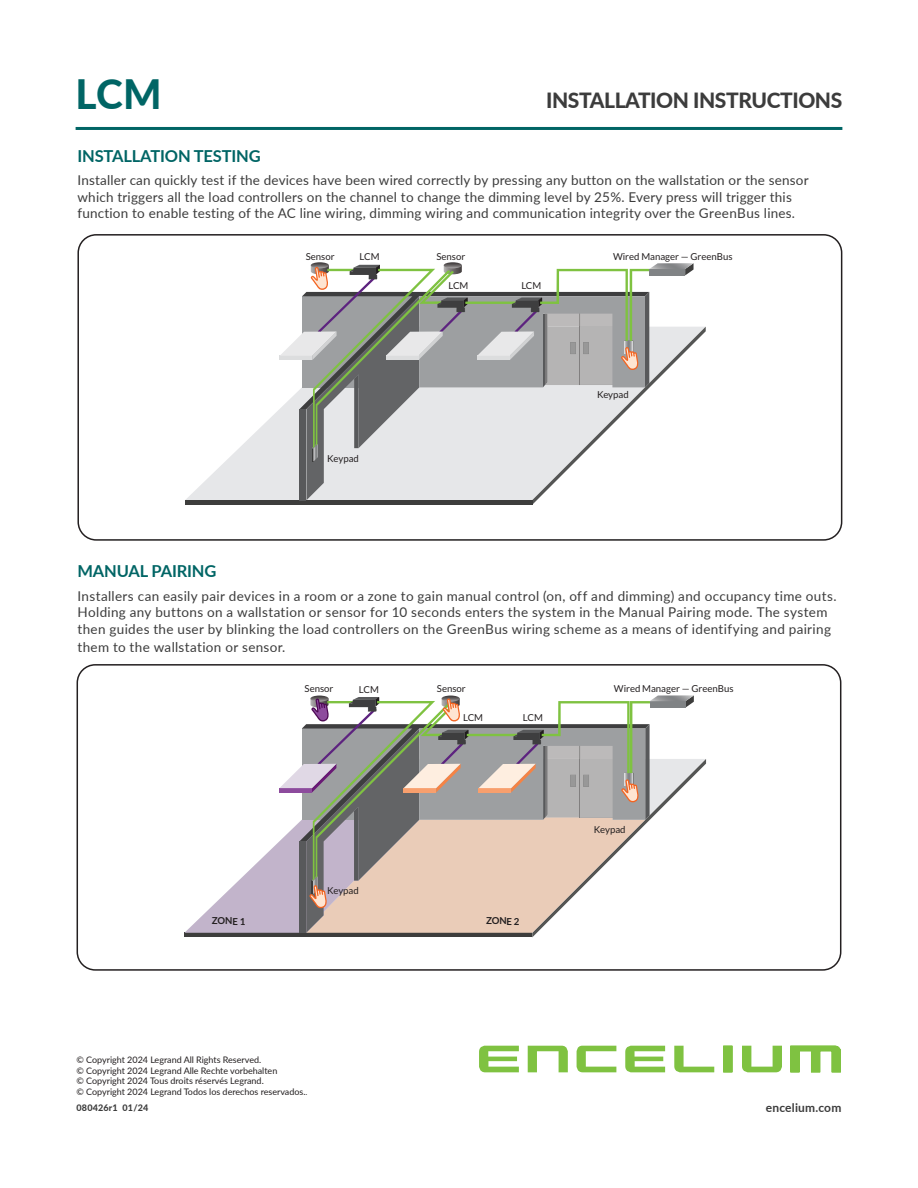
<style>
.page{position:relative;width:918px;height:1188px;background:#fff}
.page>*{position:absolute;margin:0;border:0;box-sizing:border-box;transform-origin:0 0}
.t1{font:800 40.5px "Lato";color:#006565}
.t2{font:800 21px "Lato";letter-spacing:-.02em;color:#3c3c3c}
.Installation_Copy_Heading_Spacing{font:700 16.5px "Lato";letter-spacing:-.01em;color:#006565}
.Installation_Copy_Spacing{font:700 16.5px "Lato";letter-spacing:-.01em;color:#006565}
.Letter_Tablehead_9{font:13.5px/16.5px "Lato";letter-spacing:.025em;color:#3c3c3c}
.Installation_Copy_Spacing-2{font:13.5px/16.5px "Lato";letter-spacing:.015em;color:#3c3c3c}
.t3{font:700 12px "Lato";letter-spacing:.015em;color:#3c3c3c}
.t4{font:9.6px "Lato";letter-spacing:-.005em;color:#231f20}
.t5{font:700 9.6px "Lato";letter-spacing:-.005em;color:#231f20}
.t6{font:9px/10.5px "Lato";color:#231f20}
.t7{font:800 9px "Lato";letter-spacing:.02em;color:#3c3c3c}
.s1{font-size:8.25px;color:#3c3c3c}
</style>
<div class="page">
<svg style="left:479px;top:1046px;width:40px;height:26px"></svg>
<svg style="left:528px;top:1046px;width:40px;height:26px"></svg>
<svg style="left:577px;top:1046px;width:39px;height:26px"></svg>
<svg style="left:625px;top:1046px;width:40px;height:26px"></svg>
<svg style="left:674px;top:1046px;width:40px;height:26px"></svg>
<svg style="left:723px;top:1046px;width:9px;height:26px"></svg>
<svg style="left:742px;top:1046px;width:40px;height:26px"></svg>
<svg style="left:790px;top:1046px;width:51px;height:26px"></svg>
<hr style="left:76px;top:127px;width:766px;height:3px;background:#006565">
<svg style="left:185px;top:695px;width:521px;height:242px"></svg>
<div style="left:77px;top:664px;width:764px;height:307px;border:2px solid #231f20;border-radius:18px"></div>
<svg style="left:186px;top:355px;width:94px;height:145px"></svg>
<div style="left:185px;top:500px;width:347px;height:5px;background:#3d3d3c"></div>
<svg style="left:280px;top:262px;width:426px;height:243px"></svg>
<div style="left:77px;top:234px;width:765px;height:307px;border:2px solid #231f20;border-radius:18px"></div>
<h1 class="t1" style="left:76px;top:64px;width:87px">LCM</h1>
<h2 class="t2" style="left:546px;top:85px;width:298px">INSTALLATION INSTRUCTIONS</h2>
<p class="Installation_Copy_Heading_Spacing" style="left:77px;top:144px;width:185px">INSTALLATION TESTING</p>
<p class="Installation_Copy_Spacing-2" style="left:77px;top:171px;width:733px">Installer can quickly test if the devices have been wired correctly by pressing any button on the wallstation or the sensor which triggers all the load controllers on the channel to change the dimming level by 25%. Every press will trigger this function to enable testing of the AC line wiring, dimming wiring and communication integrity over the GreenBus lines.</p>
<p class="t4" style="left:306px;top:251px;width:30px">Sensor</p>
<p class="t4" style="left:360px;top:251px;width:21px">LCM</p>
<p class="t4" style="left:437px;top:251px;width:30px">Sensor</p>
<p class="t4" style="left:448px;top:280px;width:21px">LCM</p>
<p class="t4" style="left:521px;top:280px;width:21px">LCM</p>
<p class="t4" style="left:327px;top:453px;width:33px">Keypad</p>
<p class="t4" style="left:613px;top:251px;width:121px">Wired Manager — GreenBus</p>
<p class="t4" style="left:597px;top:390px;width:33px">Keypad</p>
<p class="Installation_Copy_Spacing" style="left:77px;top:559px;width:140px">MANUAL PAIRING</p>
<p class="Letter_Tablehead_9" style="left:77px;top:587px;width:761px">Installers can easily pair devices in a room or a zone to gain manual control (on, off and dimming) and occupancy time outs.<br>Holding any buttons on a wallstation or sensor for 10 seconds enters the system in the Manual Pairing mode. The system then guides the user by blinking the load controllers on the GreenBus wiring scheme as a means of identifying and pairing</p>
<p class="Letter_Tablehead_9" style="left:77px;top:638px;width:209px">them to the wallstation or sensor.</p>
<p class="t4" style="left:614px;top:683px;width:121px">Wired Manager — GreenBus</p>
<p class="t4" style="left:305px;top:683px;width:30px">Sensor</p>
<p class="t4" style="left:437px;top:683px;width:30px">Sensor</p>
<p class="t4" style="left:463px;top:713px;width:22px">LCM</p>
<p class="t4" style="left:359px;top:685px;width:22px">LCM</p>
<p class="t4" style="left:523px;top:713px;width:22px">LCM</p>
<p class="t4" style="left:327px;top:885px;width:33px">Keypad</p>
<p class="t5" style="left:212px;top:915px;width:35px">ZONE 1</p>
<p class="t5" style="left:486px;top:915px;width:35px">ZONE 2</p>
<p class="t4" style="left:594px;top:824px;width:33px">Keypad</p>
<p class="t6" style="left:77px;top:1055px;width:232px">© Copyright 2024 Legrand All Rights Reserved.<br>© Copyright 2024 Legrand Alle Rechte vorbehalten<br>© Copyright 2024 Tous droits réservés Legrand.<br>© Copyright 2024 Legrand Todos los derechos reservados.<span class="s1">.</span></p>
<p class="t7" style="left:77px;top:1101px;width:73px">080426r1 01/24</p>
<p class="t3" style="left:766px;top:1099px;width:77px">encelium.com</p>
</div>
